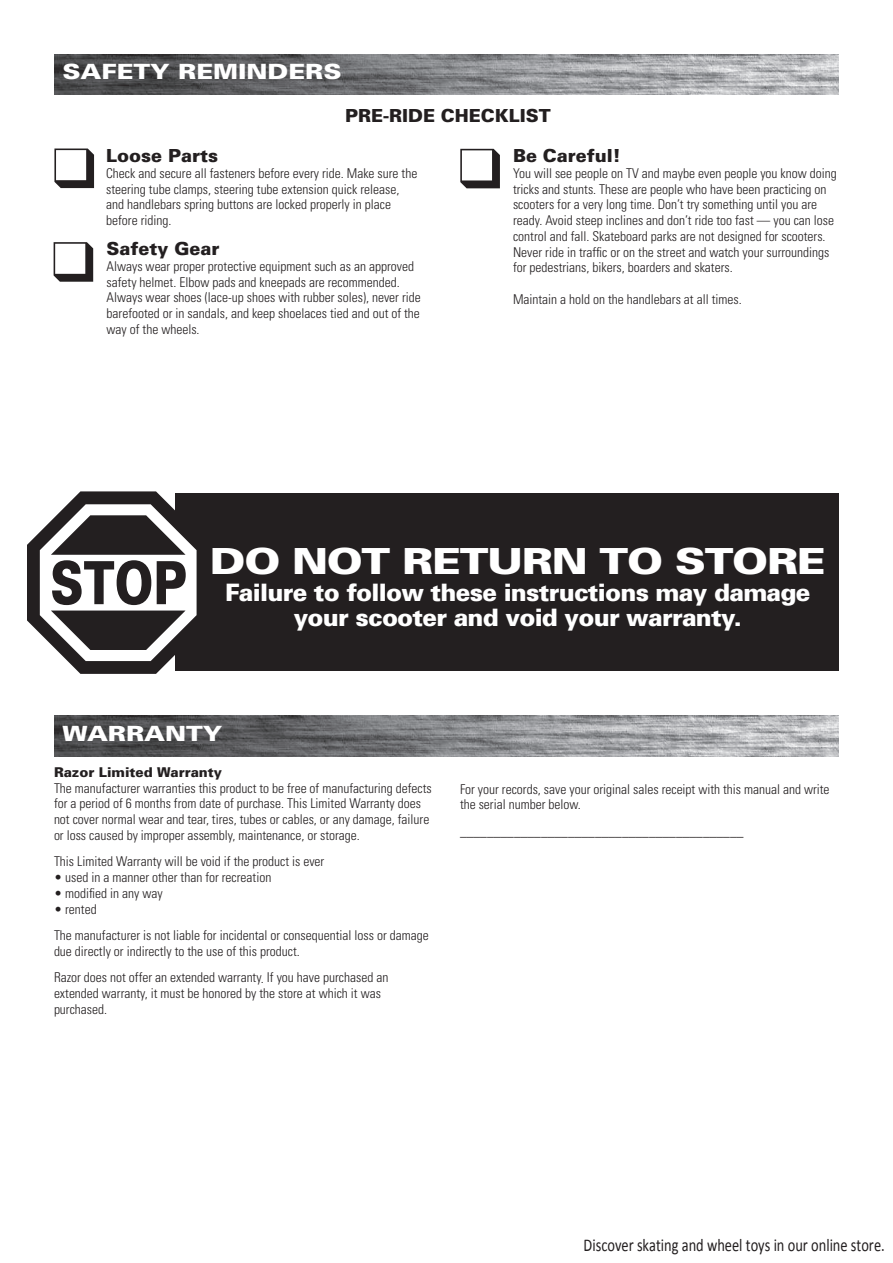
<style>
.page{position:relative;width:893px;height:1263px;background:#fff}
.page>*{position:absolute;margin:0;border:0;box-sizing:border-box;transform-origin:0 0}
.t1{font:900 36px "Univers";letter-spacing:-.03em;color:#fff;scale:1.2 1}
.t2{font:900 24px/25.5px "Univers";letter-spacing:-.03em;color:#fff;text-align:center}
.t3{font:900 21px "Univers";color:#fff;scale:1.2 1}
.t4{font:900 18px "Univers";color:#231f20}
.t5{font:18px "Calibri";color:#221e1f;scale:.8 1}
.t6{font:300 condensed 13.5px/15.8px "Univers";color:#231f20}
.t7{font:900 13.5px "Univers";color:#231f20}
</style>
<div class="page">
<img style="left:54px;top:716px;width:785px;height:40px">
<img style="left:54px;top:54px;width:785px;height:40px">
<div style="left:176px;top:494px;width:663px;height:177px;background:#231f20"></div>
<svg style="left:27px;top:491px;width:182px;height:183px"></svg>
<h3 class="t3" style="left:62px;top:59px;width:31px">Safet</h3>
<h3 class="t3" style="left:150px;top:59px;width:40px">y reminders</h3>
<h3 class="t4" style="left:345px;top:105px;width:207px">PRE-RIDE CHECKLIST</h3>
<h3 class="t4" style="left:106px;top:145px;width:113px">Loose Parts</h3>
<p class="t6" style="left:106px;top:165px;width:313px">Check and secure all fasteners before every ride. Make sure the steering tube clamps, steering tube extension quick release, and handlebars spring buttons are locked properly in place before riding.</p>
<h3 class="t4" style="left:107px;top:238px;width:114px">Safety Gear</h3>
<p class="t6" style="left:107px;top:258px;width:316px">Always wear proper protective equipment such as an approved safety helmet. Elbow pads and kneepads are recommended.<br>Always wear shoes (lace-up shoes with rubber soles), never ride barefooted or in sandals, and keep shoelaces tied and out of the way of the wheels.</p>
<h3 class="t4" style="left:513px;top:145px;width:109px">Be Careful!</h3>
<p class="t6" style="left:513px;top:165px;width:325px">You will see people on TV and maybe even people you know doing tricks and stunts. These are people who have been practicing on scooters for a very long time. Don’t try something until you are ready. Avoid steep inclines and don’t ride too fast — you can lose control and fall. Skateboard parks are not designed for scooters.<br>Never ride in traffic or on the street and watch your surroundings for pedestrians, bikers, boarders and skaters.</p>
<p class="t6" style="left:513px;top:291px;width:230px">Maintain a hold on the handlebars at all times.</p>
<h1 class="t1" style="left:210px;top:538px;width:515px">DO NOT RETURN TO STORE</h1>
<h2 class="t2" style="left:225px;top:579px;width:587px">Failure to follow these instructions may damage your scooter and void your warranty.</h2>
<h3 class="t3" style="left:62px;top:721px;width:38px">Warrant</h3>
<h3 class="t3" style="left:203px;top:721px;width:18px">y</h3>
<p class="t7" style="left:54px;top:763px;width:170px">Razor Limited Warranty</p>
<p class="t6" style="left:54px;top:780px;width:379px">The manufacturer warranties this product to be free of manufacturing defects for a period of 6 months from date of purchase. This Limited Warranty does not cover normal wear and tear, tires, tubes or cables, or any damage, failure or loss caused by improper assembly, maintenance, or storage.</p>
<p class="t6" style="left:54px;top:853px;width:272px">This Limited Warranty will be void if the product is ever</p>
<p class="t6" style="left:54px;top:869px;width:219px">• used in a manner other than for recreation</p>
<p class="t6" style="left:54px;top:885px;width:110px">• modified in any way</p>
<p class="t6" style="left:54px;top:895px;width:376px;line-height:26.5px">• rented<br>The manufacturer is not liable for incidental or consequential loss or damage</p>
<p class="t6" style="left:54px;top:938px;width:336px;line-height:26.5px">due directly or indirectly to the use of this product.<br>Razor does not offer an extended warranty. If you have purchased an</p>
<p class="t6" style="left:54px;top:985px;width:328px">extended warranty, it must be honored by the store at which it was purchased.</p>
<p class="t6" style="left:460px;top:781px;width:371px">For your records, save your original sales receipt with this manual and write the serial number below.</p>
<p class="t6" style="left:460px;top:823px;width:285px">__________________________________________</p>
<h3 class="t5" style="left:584px;top:1233px;width:378px">Discover skating and wheel toys in our online store.</h3>
</div>
